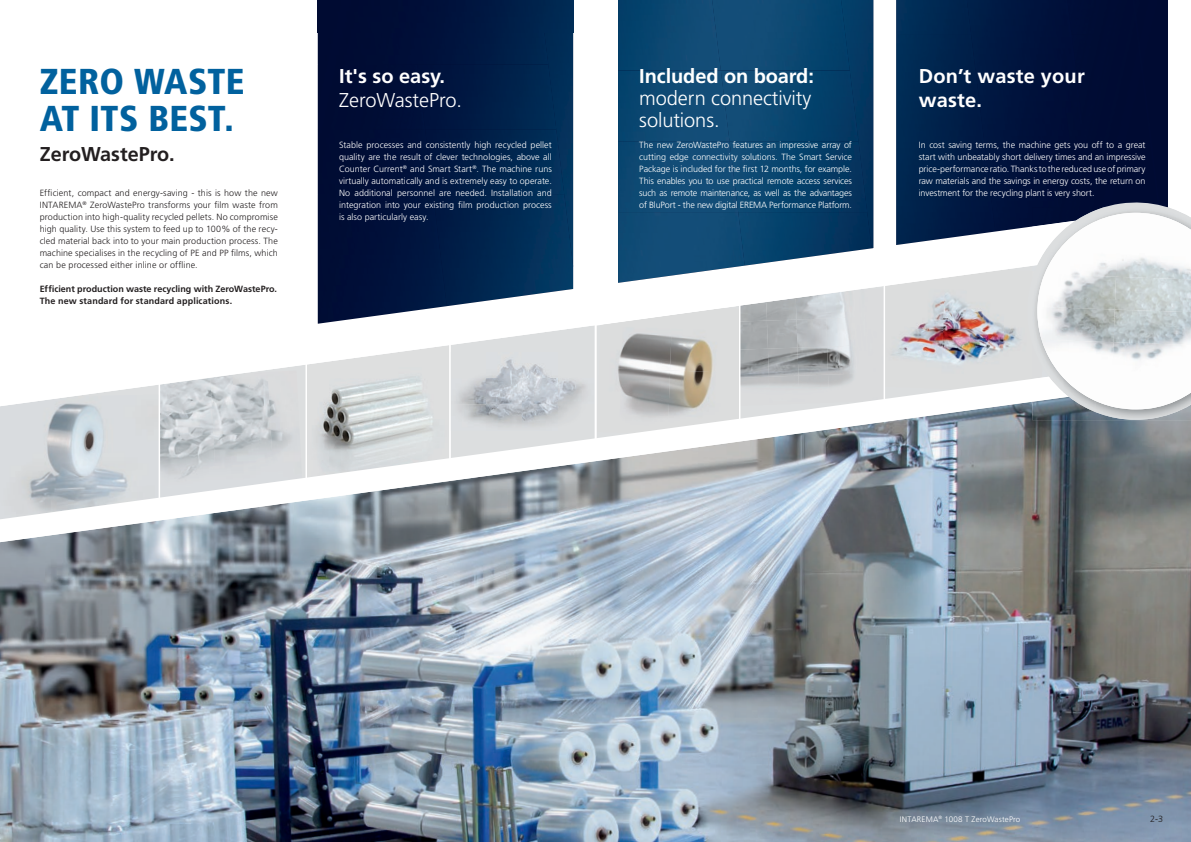
<style>
.page{position:relative;width:1191px;height:842px;background:#fff}
.page>*{position:absolute;margin:0;border:0;box-sizing:border-box;transform-origin:0 0}
.t1{font:900 condensed 36px/37px "Frutiger";letter-spacing:.005em;color:#01619e}
.t2{font:700 20px/24px "Frutiger";color:#fff}
.t3{font:300 20px/22px "Frutiger";letter-spacing:-.005em;color:#fff}
.t4{font:700 20px "Frutiger";color:#231f20}
.t5{font:300 9px/12px "Frutiger LT Pro";letter-spacing:-.005em;color:#fff;text-align:justify}
.t6{font:300 9px/12px "Frutiger";letter-spacing:.01em;color:#231f20;text-align:justify}
.t7{font:700 9px/12px "Frutiger";letter-spacing:.005em;color:#231f20}
.t8{font:300 9px "Frutiger LT Pro";color:#231f20}
.t9{font:300 8px "Frutiger";letter-spacing:.02em;color:#fff}
</style>
<div class="page">
<img style="left:0;top:542px;width:1191px;height:300px">
<img style="left:896px;top:175px;width:88px;height:20px">
<div style="left:984px;top:140px;width:67px;height:55px;background:#00113a"></div>
<div style="left:1051px;top:140px;width:83px;height:55px;background:#000b33"></div>
<div style="left:1134px;top:0;width:33px;height:195px;background:#000b32"></div>
<img style="left:896px;top:105px;width:92px;height:70px">
<div style="left:975px;top:70px;width:96px;height:70px;background:#00123c"></div>
<div style="left:1071px;top:35px;width:80px;height:105px;background:#000b33"></div>
<img style="left:896px;top:35px;width:83px;height:70px">
<img style="left:966px;top:0;width:110px;height:70px">
<img style="left:896px;top:0;width:75px;height:35px">
<div style="left:1067px;top:0;width:71px;height:35px;background:#000d34"></div>
<div style="left:850px;top:0;width:23px;height:195px;background:#043762"></div>
<img style="left:618px;top:142px;width:111px;height:53px">
<img style="left:729px;top:141px;width:138px;height:54px">
<img style="left:618px;top:71px;width:102px;height:71px">
<img style="left:720px;top:71px;width:138px;height:71px">
<img style="left:618px;top:0;width:94px;height:71px">
<img style="left:712px;top:0;width:138px;height:71px">
<div style="left:548px;top:32px;width:25px;height:163px;background:#002f59"></div>
<div style="left:318px;top:130px;width:107px;height:64px;background:#000e36"></div>
<img style="left:425px;top:129px;width:139px;height:65px">
<div style="left:318px;top:65px;width:99px;height:65px;background:#000c34"></div>
<img style="left:417px;top:65px;width:139px;height:65px">
<img style="left:318px;top:32px;width:230px;height:33px">
<img style="left:318px;top:0;width:255px;height:32px">
<svg style="left:3px;top:522px;width:1188px;height:20px;background:#99a3ab"></svg>
<svg style="left:0;top:195px;width:1191px;height:327px"></svg>
<img style="left:1113px;top:309px;width:78px;height:33px">
<img style="left:1041px;top:340px;width:72px;height:35px">
<img style="left:1112px;top:342px;width:79px;height:33px">
<img style="left:1059px;top:373px;width:53px;height:33px">
<img style="left:1111px;top:375px;width:80px;height:34px">
<hr style="left:159px;top:380px;width:1px;height:129px;background:#fff">
<hr style="left:305px;top:361px;width:2px;height:129px;background:#fff">
<hr style="left:449px;top:340px;width:2px;height:128px;background:#fff">
<hr style="left:739px;top:301px;width:1px;height:128px;background:#fff">
<hr style="left:883px;top:277px;width:2px;height:128px;background:#fff">
<hr style="left:594px;top:323px;width:2px;height:128px;background:#fff">
<h1 class="t1" style="left:40px;top:63px;width:206px">ZERO WASTE<br>AT ITS BEST.</h1>
<h2 class="t4" style="left:40px;top:142px;width:137px">ZeroWastePro.</h2>
<p class="t6" style="left:40px;top:187px;width:240px">Efficient, compact and energy-saving - this is how the new INTAREMA<sup>®</sup> ZeroWastePro transforms your film waste from production into high-quality recycled pellets. No compromise high quality. Use this system to feed up to 100% of the recy&shy;cled material back into to your main production process. The machine specialises in the recycling of PE and PP films, which can be processed either inline or offline.</p>
<p class="t7" style="left:40px;top:283px;width:239px">Efficient production waste recycling with ZeroWastePro.<br>The new standard for standard applications.</p>
<h2 class="t2" style="left:339px;top:64px;width:107px">It's so easy.</h2>
<h2 class="t3" style="left:339px;top:89px;width:124px">ZeroWastePro.</h2>
<p class="t5" style="left:339px;top:139px;width:214px">Stable processes and consistently high recycled pellet quality are the result of clever technologies, above all Counter Current<sup>®</sup> and Smart Start<sup>®</sup>. The machine runs virtually automatically and is extremely easy to operate.<br>No additional personnel are needed. Installation and integration into your existing film production process is also particularly easy.</p>
<h2 class="t2" style="left:639px;top:64px;width:176px">Included on board:</h2>
<h2 class="t3" style="left:639px;top:87px;width:173px">modern connectivity solutions.</h2>
<p class="t5" style="left:639px;top:139px;width:214px">The new ZeroWastePro features an impressive array of cutting edge connectivity solutions. The Smart Service Package is included for the first 12 months, for example.<br>This enables you to use practical remote access services such as remote maintenance, as well as the advantages of BluPort - the new digital EREMA Performance Platform.</p>
<h2 class="t2" style="left:918px;top:64px;width:168px">Don’t waste your waste.</h2>
<p class="t5" style="left:918px;top:139px;width:228px">In cost saving terms, the machine gets you off to a great start with unbeatably short delivery times and an impressive price-performance ratio. Thanks to the reduced use of primary raw materials and the savings in energy costs, the return on investment for the recycling plant is very short.</p>
<p class="t9" style="left:900px;top:814px;width:122px">INTAREMA<sup>®</sup> 1008 T ZeroWastePro</p>
<p class="t8" style="left:1150px;top:814px;width:14px">2-3</p>
</div>
